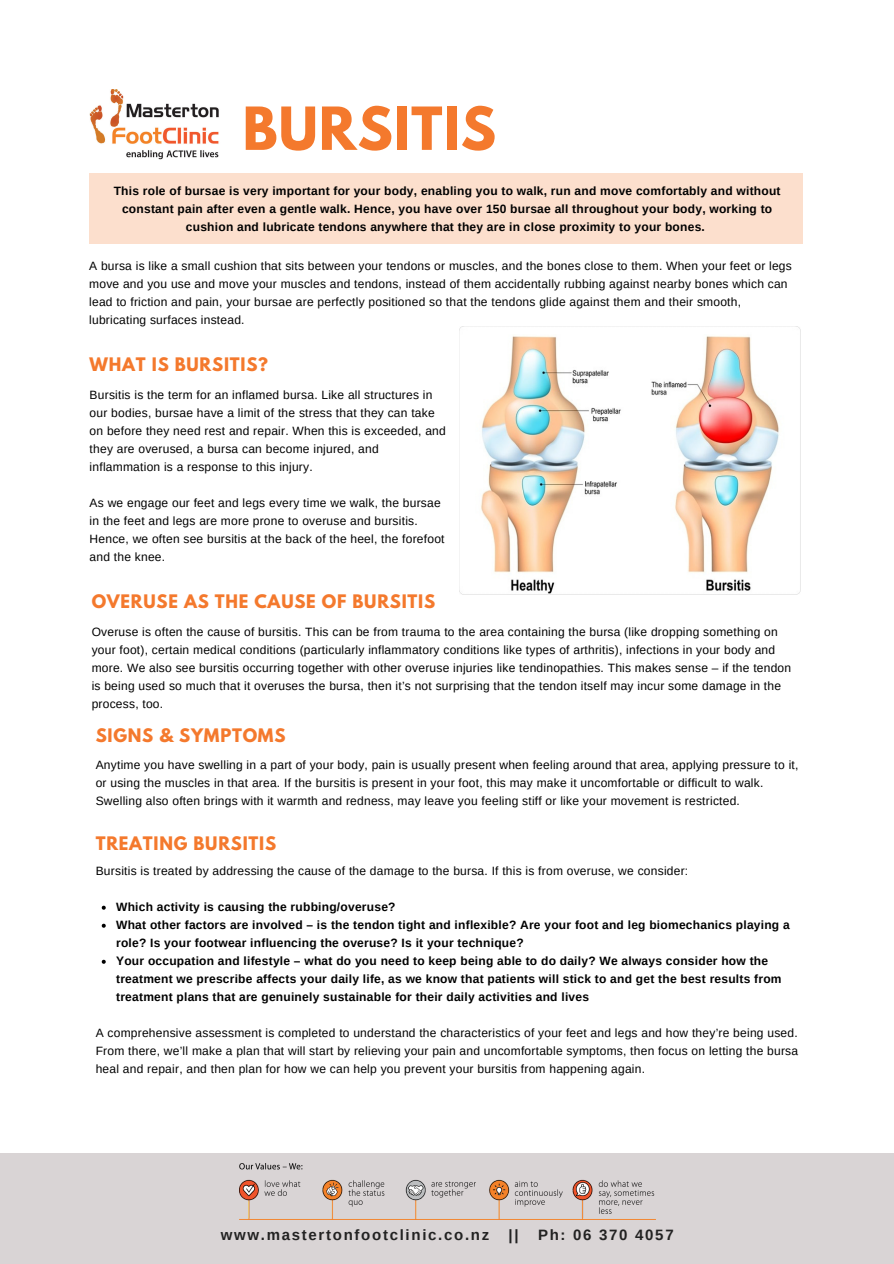
<style>
.page{position:relative;width:894px;height:1264px;background:#fff}
.page>*{position:absolute;margin:0;border:0;box-sizing:border-box;transform-origin:0 0}
.t1{font:700 52.5px "League Spartan";letter-spacing:.02em;color:#f4792d}
.t2{font:700 16.5px "League Spartan";letter-spacing:.045em;color:#f4792d}
.t3{font:700 15px "Arimo";letter-spacing:.115em;color:#222}
.t4{font:12px/18px "Arimo";letter-spacing:.02em;color:#000}
.t5{font:700 12px/18px "Arimo";letter-spacing:.02em;color:#000}
</style>
<div class="page">
<img style="left:89px;top:89px;width:130px;height:70px">
<div style="left:0;top:1153px;width:893px;height:110px;background:#d9d4d5"></div>
<img style="left:239px;top:1163px;width:416px;height:56px">
<div style="left:89px;top:173px;width:713px;height:71px;background:#fcdfcd"></div>
<img style="left:459px;top:327px;width:341px;height:268px">
<svg style="left:102px;top:905px;width:4px;height:4px"></svg>
<svg style="left:102px;top:923px;width:4px;height:4px"></svg>
<svg style="left:102px;top:959px;width:4px;height:4px"></svg>
<p class="t1" style="left:242px;top:103px;width:255px">BURSITIS</p>
<p class="t5" style="left:114px;top:182px;width:668px;text-align:center">This role of bursae is very important for your body, enabling you to walk, run and move comfortably and without constant pain after even a gentle walk. Hence, you have over 150 bursae all throughout your body, working to cushion and lubricate tendons anywhere that they are in close proximity to your bones.</p>
<p class="t4" style="left:89px;top:257px;width:704px">A bursa is like a small cushion that sits between your tendons or muscles, and the bones close to them. When your feet or legs move and you use and move your muscles and tendons, instead of them accidentally rubbing against nearby bones which can lead to friction and pain, your bursae are perfectly positioned so that the tendons glide against them and their smooth, lubricating surfaces instead.</p>
<p class="t2" style="left:90px;top:356px;width:180px">WHAT IS BURSITIS?</p>
<p class="t4" style="left:90px;top:385px;width:357px">Bursitis is the term for an inflamed bursa. Like all structures in our bodies, bursae have a limit of the stress that they can take on before they need rest and repair. When this is exceeded, and they are overused, a bursa can become injured, and inflammation is a response to this injury.</p>
<p class="t4" style="left:90px;top:493px;width:356px">As we engage our feet and legs every time we walk, the bursae in the feet and legs are more prone to overuse and bursitis.<br>Hence, we often see bursitis at the back of the heel, the forefoot and the knee.</p>
<p class="t2" style="left:92px;top:593px;width:345px">OVERUSE AS THE CAUSE OF BURSITIS</p>
<p class="t4" style="left:92px;top:622px;width:700px">Overuse is often the cause of bursitis. This can be from trauma to the area containing the bursa (like dropping something on your foot), certain medical conditions (particularly inflammatory conditions like types of arthritis), infections in your body and more. We also see bursitis occurring together with other overuse injuries like tendinopathies. This makes sense – if the tendon is being used so much that it overuses the bursa, then it’s not surprising that the tendon itself may incur some damage in the process, too.</p>
<p class="t2" style="left:96px;top:727px;width:191px">SIGNS &amp; SYMPTOMS</p>
<p class="t4" style="left:96px;top:756px;width:704px">Anytime you have swelling in a part of your body, pain is usually present when feeling around that area, applying pressure to it, or using the muscles in that area. If the bursitis is present in your foot, this may make it uncomfortable or difficult to walk.<br>Swelling also often brings with it warmth and redness, may leave you feeling stiff or like your movement is restricted.</p>
<p class="t2" style="left:96px;top:835px;width:182px">TREATING BURSITIS</p>
<p class="t4" style="left:96px;top:861px;width:594px">Bursitis is treated by addressing the cause of the damage to the bursa. If this is from overuse, we consider:</p>
<p class="t5" style="left:116px;top:897px;width:281px">Which activity is causing the rubbing/overuse?</p>
<p class="t5" style="left:116px;top:915px;width:675px">What other factors are involved – is the tendon tight and inflexible? Are your foot and leg biomechanics playing a role? Is your footwear influencing the overuse? Is it your technique?</p>
<p class="t5" style="left:116px;top:951px;width:666px">Your occupation and lifestyle – what do you need to keep being able to do daily? We always consider how the treatment we prescribe affects your daily life, as we know that patients will stick to and get the best results from treatment plans that are genuinely sustainable for their daily activities and lives</p>
<p class="t4" style="left:96px;top:1023px;width:703px;text-align:justify">A comprehensive assessment is completed to understand the characteristics of your feet and legs and how they’re being used.<br>From there, we’ll make a plan that will start by relieving your pain and uncomfortable symptoms, then focus on letting the bursa heal and repair, and then plan for how we can help you prevent your bursitis from happening again.</p>
<p class="t3" style="left:220px;top:1225px;width:270px">www.mastertonfootclinic.co.nz</p>
<p class="t3" style="left:508px;top:1225px;width:12px">||</p>
<p class="t3" style="left:538px;top:1225px;width:137px">Ph: 06 370 4057</p>
</div>
